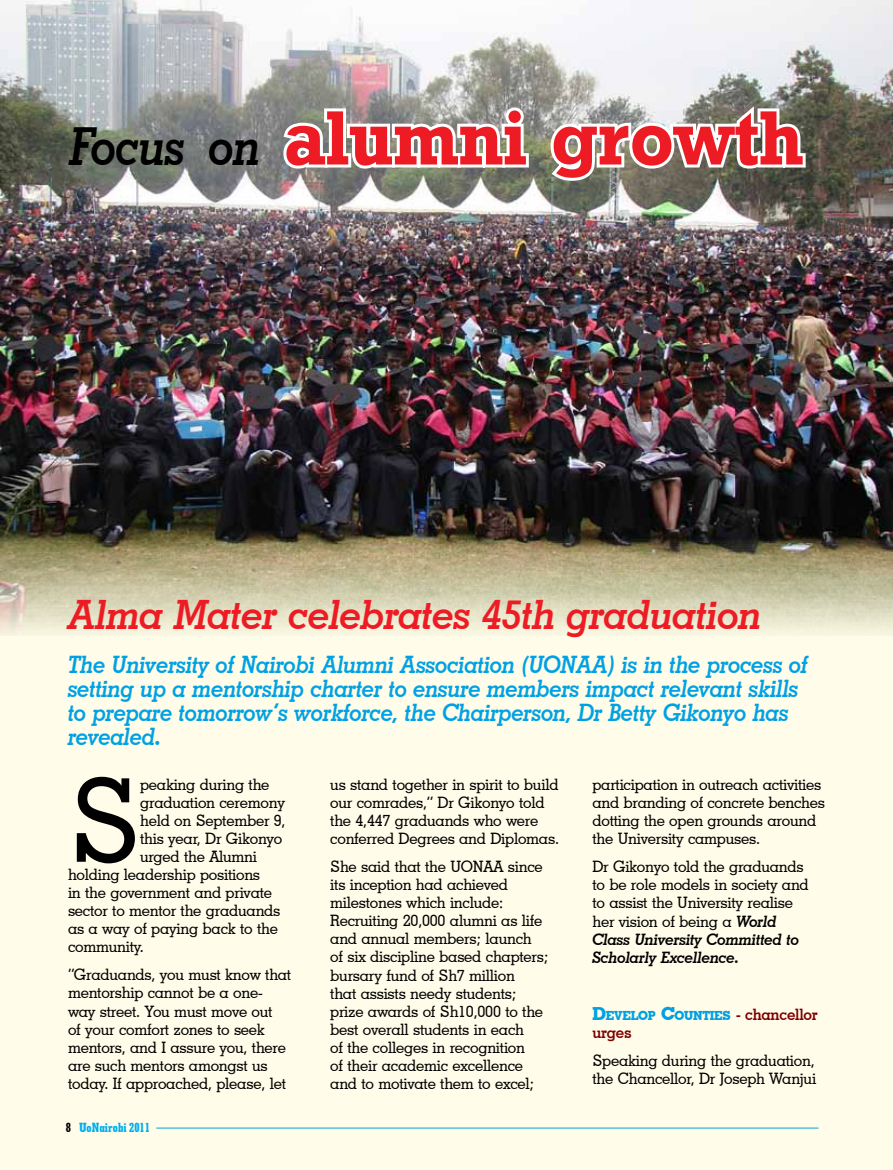
<style>
.page{position:relative;width:893px;height:1170px;background:#fff}
.page>*{position:absolute;margin:0;border:0;box-sizing:border-box;transform-origin:0 0}
.t1{font:500 115.65px "Geometric Slab 703 BT";color:#000;scale:.96 1}
.t2{font:76.5px "Geometric Slab 712 BT Bold A";letter-spacing:.01em;color:#ed1c24}
.t3{font:italic 700 40.5px "Geometric Slab 703 BT";letter-spacing:-.015em;color:#ed1c24;scale:.95 1}
.t4{font:italic 700 24px/24px "Geometric Slab 703 BT";letter-spacing:-.015em;color:#00a1e4;scale:.91 1}
.t5{font:500 15.75px/18px "Geometric Slab 703 BT";letter-spacing:-.015em;color:#000;scale:.96 1}
.t6{font:700 15.75px "Geometric Slab 703 BT";color:#800000;scale:.96 1}
.t7{font:13.5px "Geometric Slab 703 BT Xtra Bold Cond";color:#00aeef}
.t8{font:700 12.6px "Geometric Slab 703 BT Xtra";letter-spacing:-.02em;color:#00a1e4;scale:.96 1}
.s1{font-family:"Geometric Slab 703 BT";font-weight:700;font-style:italic;font-size:52.5px;color:#000}
.s2{color:#000}
.s3{font-weight:700;font-style:italic}
.s4{font-size:18px}
.s5{font-family:"Geometric Slab 703 BT";font-size:15.75px;color:#800000}
</style>
<div class="page">
<div style="left:0;top:0;width:893px;height:1169px;background:#fffde9"></div>
<hr style="left:156px;top:1127px;width:662px;height:1px;background:#00a1e4">
<img style="left:0;top:0;width:893px;height:634px">
<svg style="left:279px;top:103px;width:253px;height:70px;background:#bcbdb8"></svg>
<svg style="left:547px;top:100px;width:262px;height:85px;background:#aeaea7"></svg>
<h2 class="t2" style="left:70px;top:91px;width:734px"><span class="s1">Focus on</span> alumni growth</h2>
<h3 class="t3" style="left:68px;top:590px;width:732px">Alma Mater celebrates 45th graduation</h3>
<h3 class="t4" style="left:68px;top:651px;width:815px">The University of Nairobi Alumni Association (UONAA) is in the process of setting up a mentorship charter to ensure members impact relevant skills to prepare tomorrow’s workforce, the Chairperson, Dr Betty Gikonyo has revealed.</h3>
<h1 class="t1" style="left:68px;top:750px;width:78px">S</h1>
<p class="t5" style="left:140px;top:775px;width:136px">peaking during the</p>
<p class="t5" style="left:140px;top:793px;width:152px">graduation ceremony</p>
<p class="t5" style="left:140px;top:811px;width:153px">held on September 9,</p>
<p class="t5" style="left:140px;top:829px;width:150px">this year, Dr Gikonyo</p>
<p class="t5" style="left:140px;top:847px;width:123px">urged the Alumni</p>
<p class="t5" style="left:68px;top:865px;width:202px">holding leadership positions</p>
<p class="t5" style="left:68px;top:883px;width:214px">in the government and private</p>
<p class="t5" style="left:68px;top:901px;width:223px">sector to mentor the graduands</p>
<p class="t5" style="left:68px;top:919px;width:220px">as a way of paying back to the</p>
<p class="t5" style="left:68px;top:937px;width:81px">community.</p>
<p class="t5" style="left:68px;top:965px;width:234px">“Graduands, you must know that mentorship cannot be a one&shy;way street. You must move out<br>of your comfort zones to seek mentors, and I assure you, there are such mentors amongst us today. If approached, please, let</p>
<p class="t7" style="left:66px;top:1118px;width:86px"><span class="s2">8</span> UoNairobi 2011</p>
<p class="t5" style="left:330px;top:775px;width:240px">us stand together in spirit to build our comrades,” Dr Gikonyo told the 4,447 graduands who were conferred Degrees and Diplomas.</p>
<p class="t5" style="left:330px;top:857px;width:229px">She said that the UONAA since its inception had achieved milestones which include:<br>Recruiting 20,000 alumni as life and annual members; launch<br>of six discipline based chapters; bursary fund of Sh7 million<br>that assists needy students; prize awards of Sh10,000 to the best overall students in each<br>of the colleges in recognition<br>of their academic excellence and to motivate them to excel;</p>
<p class="t5" style="left:592px;top:775px;width:244px">participation in outreach activities and branding of concrete benches dotting the open grounds around the University campuses.</p>
<p class="t5" style="left:592px;top:857px;width:227px">Dr Gikonyo told the graduands to be role models in society and to assist the University realise her vision of being a <span class="s3">World<br>Class University Committed to<br>Scholarly Excellence.</span></p>
<p class="t8" style="left:592px;top:1007px;width:236px"><span class="s4">D</span>EVELOP <span class="s4">C</span>OUNTIES <span class="s5">- chancellor</span></p>
<p class="t6" style="left:592px;top:1022px;width:43px">urges</p>
<p class="t5" style="left:592px;top:1051px;width:235px">Speaking during the graduation, the Chancellor, Dr Joseph Wanjui</p>
</div>
